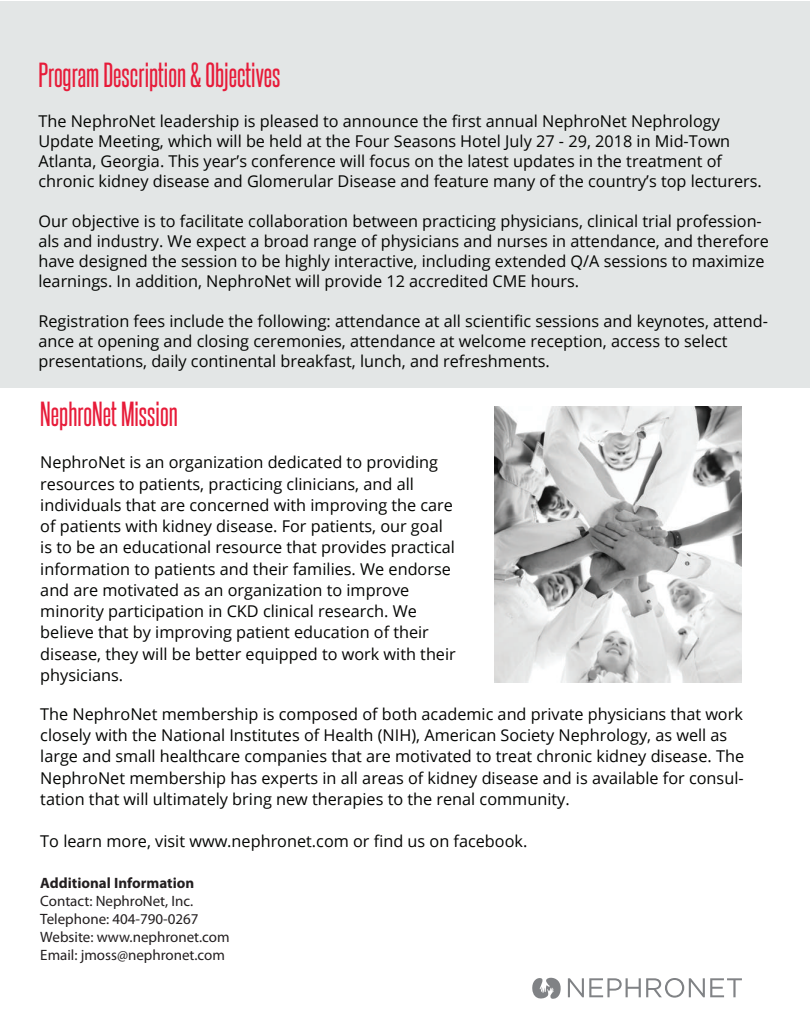
<style>
.page{position:relative;width:810px;height:1035px;background:#fff}
.page>*{position:absolute;margin:0;border:0;box-sizing:border-box;transform-origin:0 0}
.t1{font:30px "Steelfish Rg";color:#e71b39}
.t2{font:16.25px/21.2px "Open Sans";color:#040503}
.t3{font:15px/18px "Myriad Pro";color:#231f20}
.t4{font:700 15px "Myriad Pro";color:#231f20}
</style>
<div class="page">
<div style="left:1px;top:1px;width:809px;height:387px;background:#e3e6e6"></div>
<svg style="left:532px;top:978px;width:29px;height:21px"></svg>
<svg style="left:568px;top:978px;width:174px;height:20px"></svg>
<img style="left:494px;top:407px;width:248px;height:275px">
<h1 class="t1" style="left:38px;top:57px;width:244px">Program Description &amp; Objectives</h1>
<p class="t2" style="left:38px;top:111px;width:725px;line-height:20px">The NephroNet leadership is pleased to announce the first annual NephroNet Nephrology Update Meeting, which will be held at the Four Seasons Hotel July 27 - 29, 2018 in Mid-Town Atlanta, Georgia. This year’s conference will focus on the latest updates in the treatment of chronic kidney disease and Glomerular Disease and feature many of the country’s top lecturers.</p>
<p class="t2" style="left:38px;top:211px;width:732px;line-height:20px">Our objective is to facilitate collaboration between practicing physicians, clinical trial profession&shy;als and industry. We expect a broad range of physicians and nurses in attendance, and therefore have designed the session to be highly interactive, including extended Q/A sessions to maximize learnings. In addition, NephroNet will provide 12 accredited CME hours.</p>
<p class="t2" style="left:38px;top:311px;width:731px;line-height:20px">Registration fees include the following: attendance at all scientific sessions and keynotes, attend&shy;ance at opening and closing ceremonies, attendance at welcome reception, access to select presentations, daily continental breakfast, lunch, and refreshments.</p>
<h1 class="t1" style="left:40px;top:395px;width:139px">NephroNet Mission</h1>
<p class="t2" style="left:40px;top:452px;width:417px">NephroNet is an organization dedicated to providing resources to patients, practicing clinicians, and all individuals that are concerned with improving the care of patients with kidney disease. For patients, our goal is to be an educational resource that provides practical information to patients and their families. We endorse and are motivated as an organization to improve minority participation in CKD clinical research. We believe that by improving patient education of their disease, they will be better equipped to work with their physicians.</p>
<p class="t2" style="left:40px;top:703px;width:705px">The NephroNet membership is composed of both academic and private physicians that work closely with the National Institutes of Health (NIH), American Society Nephrology, as well as large and small healthcare companies that are motivated to treat chronic kidney disease. The NephroNet membership has experts in all areas of kidney disease and is available for consul&shy;tation that will ultimately bring new therapies to the renal community.</p>
<p class="t2" style="left:40px;top:830px;width:489px">To learn more, visit www.nephronet.com or find us on facebook.</p>
<p class="t4" style="left:40px;top:873px;width:155px">Additional Information</p>
<p class="t3" style="left:40px;top:892px;width:191px">Contact: NephroNet, Inc.<br>Telephone: 404-790-0267<br>Website: www.nephronet.com<br>Email: jmoss@nephronet.com</p>
</div>
